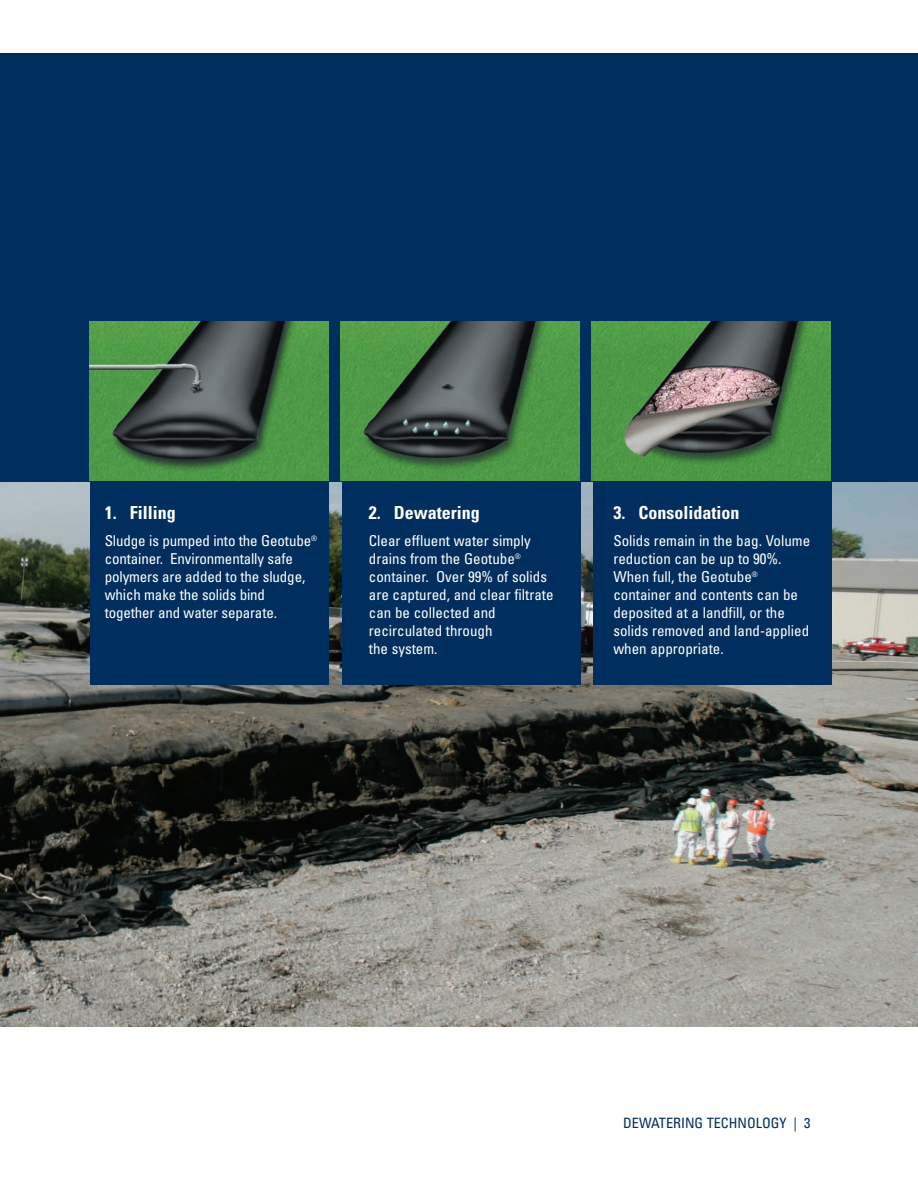
<style>
.page{position:relative;width:918px;height:1188px;background:#fff}
.page>*{position:absolute;margin:0;border:0;box-sizing:border-box;transform-origin:0 0}
.t1{font:700 condensed 18px "Univers LT";color:#fff}
.t2{font:condensed 15px/18px "Univers LT";color:#fff}
.t3{font:condensed 14.25px "Univers LT";color:#002e5e}
</style>
<div class="page">
<div style="left:0;top:53px;width:918px;height:457px;background:#002e5e"></div>
<img style="left:0;top:482px;width:918px;height:544px">
<div style="left:91px;top:321px;width:238px;height:364px;background:#002e5e"></div>
<div style="left:342px;top:321px;width:239px;height:364px;background:#002e5e"></div>
<div style="left:593px;top:321px;width:239px;height:364px;background:#002e5e"></div>
<img style="left:89px;top:321px;width:239px;height:159px">
<img style="left:340px;top:321px;width:239px;height:159px">
<img style="left:592px;top:321px;width:238px;height:159px">
<p class="t1" style="left:105px;top:506px;width:73px">1. Filling</p>
<p class="t2" style="left:105px;top:533px;width:214px">Sludge is pumped into the Geotube<sup>® </sup>container. Environmentally safe polymers are added to the sludge, which make the solids bind together and water separate.</p>
<p class="t1" style="left:369px;top:506px;width:113px">2. Dewatering</p>
<p class="t2" style="left:369px;top:533px;width:186px">Clear effluent water simply drains from the Geotube<sup>® </sup>container. Over 99% of solids are captured, and clear filtrate can be collected and recirculated through<br>the system.</p>
<p class="t1" style="left:613px;top:506px;width:128px">3. Consolidation</p>
<p class="t2" style="left:613px;top:533px;width:198px">Solids remain in the bag. Volume reduction can be up to 90%.<br>When full, the Geotube<sup>® </sup>container and contents can be deposited at a landfill, or the solids removed and land-applied when appropriate.</p>
<p class="t3" style="left:623px;top:1118px;width:189px">DEWATERING TECHNOLOGY | 3</p>
</div>
